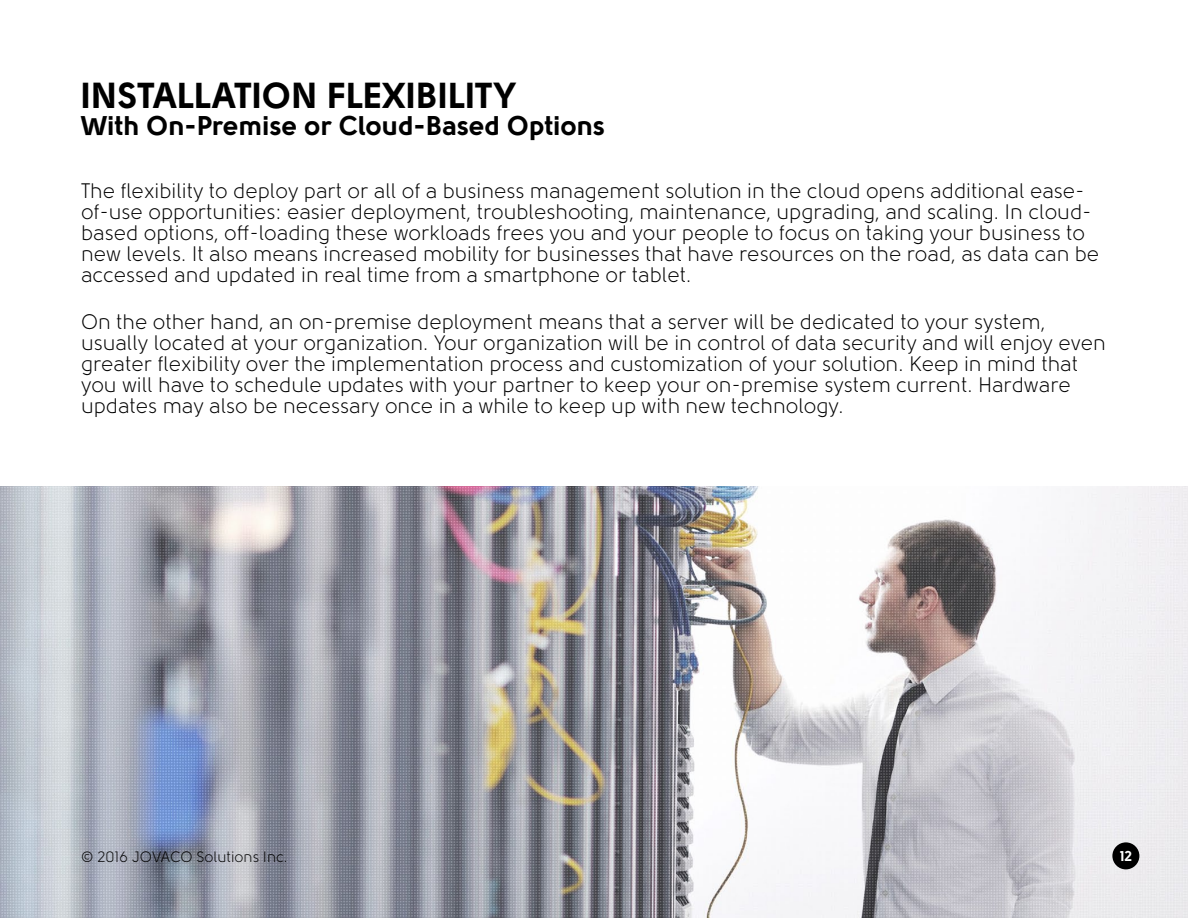
<style>
.page{position:relative;width:1188px;height:918px;background:#fff}
.page>*{position:absolute;margin:0;border:0;box-sizing:border-box;transform-origin:0 0}
.t1{font:900 36px "Solomon";color:#000}
.t2{font:900 27px "Solomon";color:#000}
.t3{font:21px/21px "Solomon";color:#000}
.t4{font:15px "Solomon";color:#000}
.t5{font:900 14.25px "Solomon";color:#fff}
</style>
<div class="page">
<img style="left:0;top:486px;width:1188px;height:432px">
<div style="left:1112px;top:842px;width:27px;height:27px;background:#000;border-radius:50%"></div>
<h1 class="t1" style="left:81px;top:74px;width:434px">Installation f lexibility</h1>
<p class="t2" style="left:81px;top:110px;width:526px">With On-Premise or Cloud-Based Options</p>
<p class="t3" style="left:81px;top:180px;width:1020px">The flexibility to deploy part or all of a business management solution in the cloud opens additional ease&shy;of-use opportunities: easier deployment, troubleshooting, maintenance, upgrading, and scaling. In cloud&shy;based options, off-loading these workloads frees you and your people to focus on taking your business to new levels. It also means increased mobility for businesses that have resources on the road, as data can be accessed and updated in real time from a smartphone or tablet.</p>
<p class="t3" style="left:81px;top:311px;width:1026px">On the other hand, an on-premise deployment means that a server will be dedicated to your system, usually located at your organization. Your organization will be in control of data security and will enjoy even greater flexibility over the implementation process and customization of your solution. Keep in mind that you will have to schedule updates with your partner to keep your on-premise system current. Hardware updates may also be necessary once in a while to keep up with new technology.</p>
<p class="t4" style="left:81px;top:848px;width:208px">© 2016 JOVACO Solutions Inc.</p>
<p class="t5" style="left:1120px;top:848px;width:14px">12</p>
</div>
